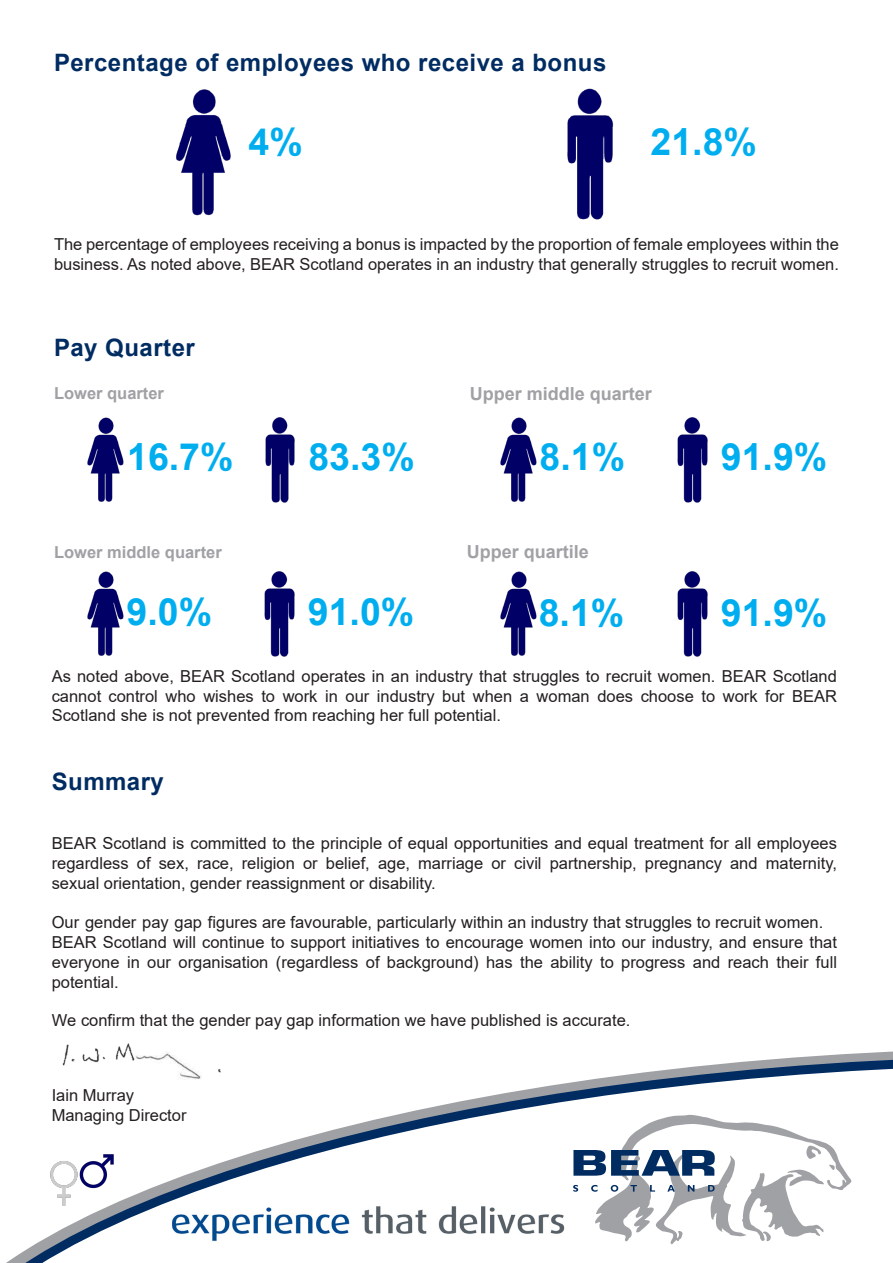
<style>
.page{position:relative;width:893px;height:1263px;background:#fff}
.page>*{position:absolute;margin:0;border:0;box-sizing:border-box;transform-origin:0 0}
.t1{font:700 37.5px "Arial";color:#00aeef}
.t2{font:700 37.5px "Arial";color:#00aeef}
.t3{font:700 24px "Arial";letter-spacing:.02em;color:#002c62}
.t4{font:700 18px "Arial";color:#a0a1a5}
.t5{font:16.5px/19.8px "Arial";color:#231f20}
.t6{font:700 16.5px "Arial";color:#a0a1a5}
.s1{font-style:inherit}
</style>
<div class="page">
<img style="left:176px;top:89px;width:55px;height:127px">
<img style="left:567px;top:88px;width:47px;height:132px">
<img style="left:87px;top:417px;width:37px;height:85px">
<img style="left:265px;top:417px;width:30px;height:85px">
<img style="left:500px;top:417px;width:37px;height:85px">
<img style="left:677px;top:417px;width:31px;height:85px">
<img style="left:87px;top:571px;width:37px;height:85px">
<img style="left:264px;top:571px;width:31px;height:86px">
<img style="left:500px;top:571px;width:37px;height:85px">
<img style="left:677px;top:571px;width:31px;height:86px">
<svg style="left:6px;top:1051px;width:887px;height:212px"></svg>
<img style="left:171px;top:1203px;width:401px;height:44px">
<svg style="left:573px;top:1115px;width:278px;height:129px"></svg>
<img style="left:53px;top:1043px;width:182px;height:37px">
<p class="t3" style="left:54px;top:46px;width:554px">Percentage of employees who receive a bonus</p>
<p class="t2" style="left:249px;top:116px;width:56px">4<span class="s1">%</span></p>
<p class="t2" style="left:650px;top:116px;width:108px">21.8<span class="s1">%</span></p>
<p class="t5" style="left:54px;top:234px;width:786px">The percentage of employees receiving a bonus is impacted by the proportion of female employees within the business. As noted above, BEAR Scotland operates in an industry that generally struggles to recruit women.</p>
<p class="t3" style="left:54px;top:331px;width:142px">Pay Quarter</p>
<p class="t6" style="left:54px;top:382px;width:112px">Lower quarter</p>
<p class="t4" style="left:470px;top:381px;width:184px">Upper middle quarter</p>
<p class="t2" style="left:127px;top:430px;width:108px">16.7<span class="s1">%</span></p>
<p class="t2" style="left:308px;top:430px;width:108px"><span class="s1">8</span>3.3<span class="s1">%</span></p>
<p class="t1" style="left:540px;top:430px;width:87px">8<span class="s1">.1</span>%</p>
<p class="t1" style="left:721px;top:430px;width:108px">91.<span class="s1">9</span>%</p>
<p class="t6" style="left:54px;top:540px;width:169px">Lower middle quarter</p>
<p class="t4" style="left:467px;top:539px;width:124px">Upper quartile</p>
<p class="t2" style="left:127px;top:585px;width:87px">9.0<span class="s1">%</span></p>
<p class="t1" style="left:308px;top:585px;width:108px">91<span class="s1">.0</span>%</p>
<p class="t1" style="left:539px;top:586px;width:87px">8.<span class="s1">1</span>%</p>
<p class="t1" style="left:721px;top:586px;width:108px">91.<span class="s1">9</span>%</p>
<p class="t5" style="left:52px;top:666px;width:787px;text-align:justify">As noted above, BEAR Scotland operates in an industry that struggles to recruit women. BEAR Scotland cannot control who wishes to work in our industry but when a woman does choose to work for BEAR Scotland she is not prevented from reaching her full potential.</p>
<p class="t3" style="left:52px;top:764px;width:114px">Summary</p>
<p class="t5" style="left:52px;top:833px;width:787px;text-align:justify">BEAR Scotland is committed to the principle of equal opportunities and equal treatment for all employees regardless of sex, race, religion or belief, age, marriage or civil partnership, pregnancy and maternity, sexual orientation, gender reassignment or disability.</p>
<p class="t5" style="left:52px;top:912px;width:787px">Our gender pay gap figures are favourable, particularly within an industry that struggles to recruit women.<br>BEAR Scotland will continue to support initiatives to encourage women into our industry, and ensure that everyone in our organisation (regardless of background) has the ability to progress and reach their full potential.</p>
<p class="t5" style="left:52px;top:1010px;width:580px">We confirm that the gender pay gap information we have published is accurate.</p>
<p class="t5" style="left:52px;top:1085px;width:136px">Iain Murray<br>Managing Director</p>
</div>
